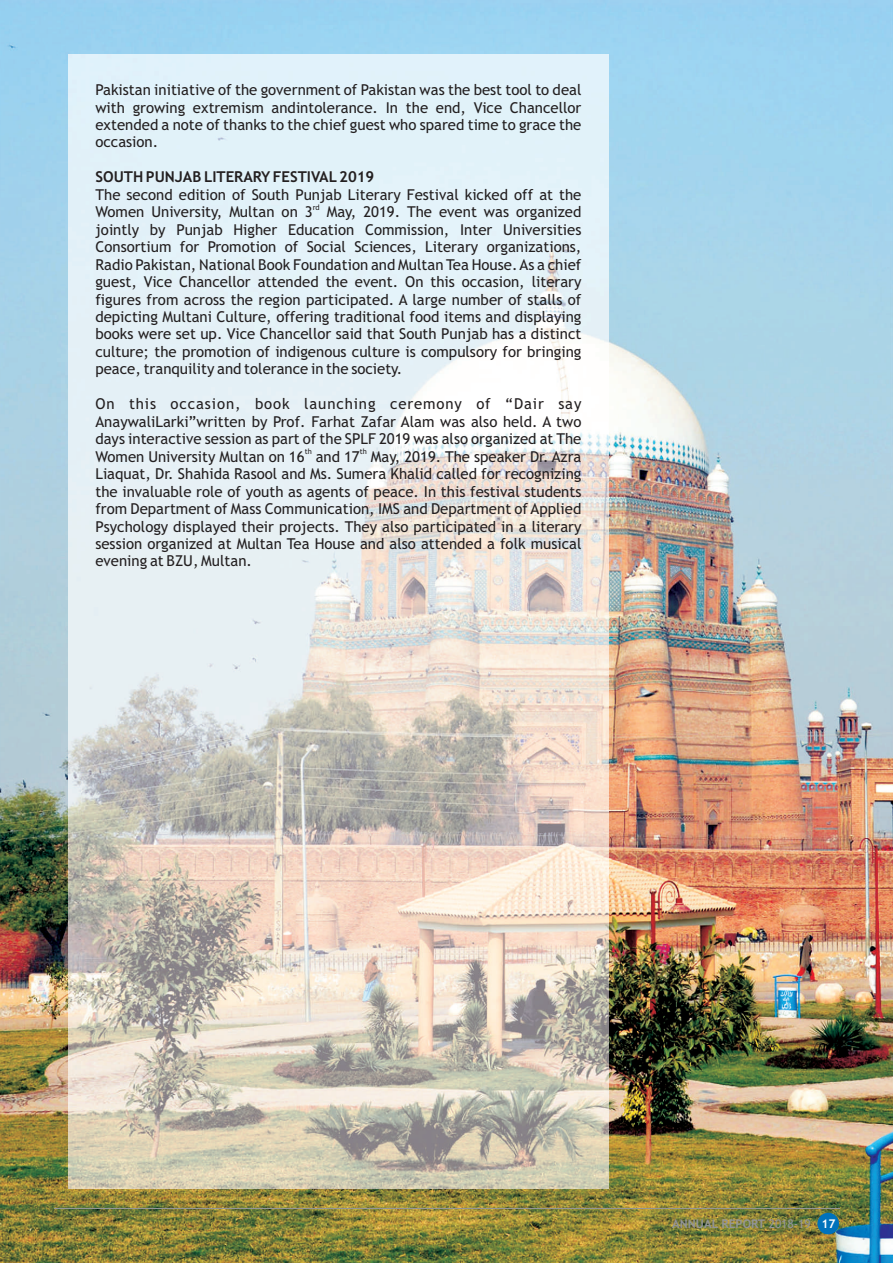
<style>
.page{position:relative;width:893px;height:1263px;background:#fff}
.page>*{position:absolute;margin:0;border:0;box-sizing:border-box;transform-origin:0 0}
.t1{font:15px/17.4px "Trebuchet MS";color:#231f20;text-align:justify}
.t2{font:700 15px "Trebuchet MS";color:#231f20}
.t3{font:700 12px "Trebuchet MS";color:#939598}
.t4{font:7.5px "Trebuchet MS";color:#231f20}
.s1{font-weight:400}
.s2{color:#fff}
</style>
<div class="page">
<img style="left:0;top:0;width:893px;height:1263px">
<img style="left:68px;top:54px;width:540px;height:1134px">
<hr style="left:54px;top:1208px;width:785px;height:1px;background:#939598">
<div style="left:817px;top:1213px;width:22px;height:21px;background:#0072bc;border-radius:50%"></div>
<p class="t1" style="left:95px;top:82px;width:487px">Pakistan initiative of the government of Pakistan was the best tool to deal with growing extremism andintolerance. In the end, Vice Chancellor extended a note of thanks to the chief guest who spared time to grace the occasion.</p>
<p class="t2" style="left:95px;top:171px;width:280px">SOUTH PUNJAB LITERARY FESTIVAL2019</p>
<p class="t1" style="left:95px;top:187px;width:487px">The second edition of South Punjab Literary Festival kicked off at the</p>
<p class="t4" style="left:313px;top:204px;width:9px">rd</p>
<p class="t1" style="left:95px;top:205px;width:488px">Women University, Multan on 3 May, 2019. The event was organized jointly by Punjab Higher Education Commission, Inter Universities Consortium for Promotion of Social Sciences, Literary organizations, Radio Pakistan, National Book Foundation and Multan Tea House. As a chief guest, Vice Chancellor attended the event. On this occasion, literary figures from across the region participated. A large number of stalls of depicting Multani Culture, offering traditional food items and displaying books were set up. Vice Chancellor said that South Punjab has a distinct culture; the promotion of indigenous culture is compulsory for bringing peace, tranquility and tolerance in the society.</p>
<p class="t1" style="left:95px;top:396px;width:488px">On this occasion, book launching ceremony of “Dair say AnaywaliLarki”written by Prof. Farhat Zafar Alam was also held. A two days interactive session as part of the SPLF 2019 was also organized at The</p>
<p class="t4" style="left:305px;top:449px;width:9px">th</p>
<p class="t4" style="left:360px;top:449px;width:9px">th</p>
<p class="t1" style="left:95px;top:449px;width:488px">Women University Multan on 16 and 17 May, 2019. The speaker Dr. Azra Liaquat, Dr. Shahida Rasool and Ms. Sumera Khalid called for recognizing the invaluable role of youth as agents of peace. In this festival students from Department of Mass Communication, IMS and Department of Applied Psychology displayed their projects. They also participated in a literary session organized at Multan Tea House and also attended a folk musical evening at BZU, Multan.</p>
<p class="t3" style="left:672px;top:1219px;width:165px">ANNUAL REPORT <span class="s1">2018-19</span> <span class="s2">17</span></p>
</div>
